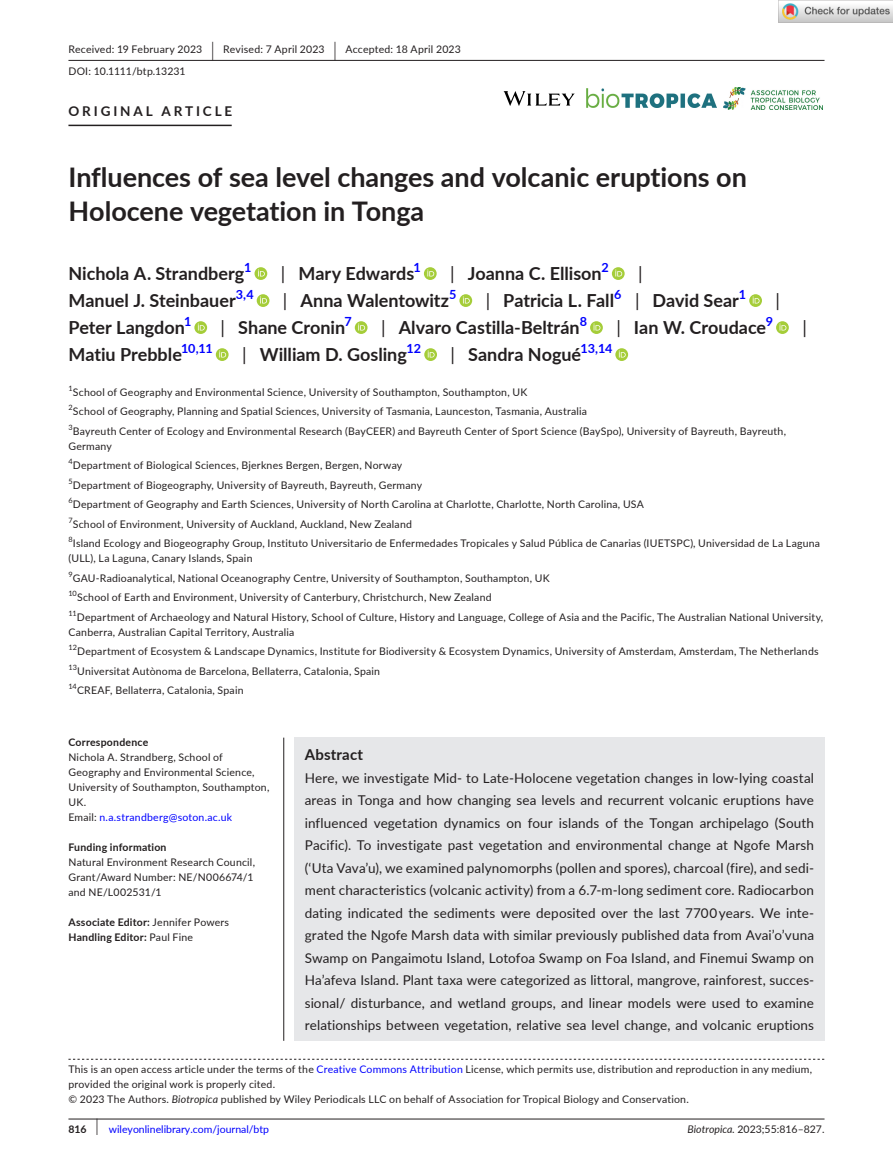
<style>
.page{position:relative;width:893px;height:1174px;background:#fff}
.page>*{position:absolute;margin:0;border:0;box-sizing:border-box;transform-origin:0 0}
.t1{font:700 27px/34.5px "Lato";color:#231f20}
.t2{font:700 18px "Lato";color:#231f20}
.t3{font:18px "Lato";color:#231f20}
.t4{font:700 15px "Lato";letter-spacing:.015em;color:#231f20}
.t5{font:13.5px/22.5px "Lato";letter-spacing:.01em;color:#231f20;text-align:justify}
.t6{font:700 13.5px "Lato";letter-spacing:.215em;color:#231f20}
.t7{font:700 12.6px "Lato";letter-spacing:-.015em;color:#00f}
.t8{font:10.5px/19.5px "Lato";letter-spacing:.02em;color:#231f20}
.t9{font:700 10.5px/15px "Lato";letter-spacing:.02em;color:#231f20}
.t10{font:10.5px "Lato";color:#00f}
.t11{font:10.5px "Lato";color:#231f20}
.t12{font:7.35px "Lato";color:#231f20}
.s1{font-size:19.65px}
.s2{font-weight:400}
.s3{color:#00f}
.s4{font-style:italic}
.s5{font-weight:700;color:#231f20}
.s6{font-size:17.4px;color:#231f20}
</style>
<div class="page">
<hr style="left:68px;top:1118px;width:756px;height:1px;background:#231f20">
<img style="left:586px;top:88px;width:130px;height:19px">
<img style="left:750px;top:90px;width:72px;height:19px">
<img style="left:723px;top:87px;width:23px;height:23px">
<svg style="left:504px;top:91px;width:71px;height:15px"></svg>
<hr style="left:68px;top:60px;width:756px;height:1px;background:#231f20">
<hr style="left:68px;top:125px;width:164px;height:1px;background:#231f20">
<svg style="left:254px;top:267px;width:13px;height:13px"></svg>
<svg style="left:258px;top:269px;width:7px;height:7px"></svg>
<svg style="left:424px;top:267px;width:13px;height:13px"></svg>
<svg style="left:427px;top:269px;width:7px;height:7px"></svg>
<svg style="left:612px;top:267px;width:13px;height:13px"></svg>
<svg style="left:615px;top:269px;width:7px;height:7px"></svg>
<svg style="left:257px;top:294px;width:12px;height:13px"></svg>
<svg style="left:260px;top:296px;width:7px;height:7px"></svg>
<svg style="left:459px;top:294px;width:13px;height:13px"></svg>
<svg style="left:463px;top:296px;width:7px;height:7px"></svg>
<svg style="left:749px;top:294px;width:13px;height:13px"></svg>
<svg style="left:753px;top:296px;width:7px;height:7px"></svg>
<svg style="left:194px;top:321px;width:13px;height:13px"></svg>
<svg style="left:198px;top:323px;width:7px;height:7px"></svg>
<svg style="left:355px;top:321px;width:13px;height:13px"></svg>
<svg style="left:358px;top:323px;width:7px;height:7px"></svg>
<svg style="left:590px;top:321px;width:13px;height:13px"></svg>
<svg style="left:593px;top:323px;width:7px;height:7px"></svg>
<svg style="left:776px;top:321px;width:13px;height:13px"></svg>
<svg style="left:779px;top:323px;width:7px;height:7px"></svg>
<svg style="left:216px;top:348px;width:13px;height:13px"></svg>
<svg style="left:219px;top:350px;width:7px;height:7px"></svg>
<svg style="left:424px;top:348px;width:13px;height:13px"></svg>
<svg style="left:428px;top:350px;width:7px;height:7px"></svg>
<svg style="left:615px;top:348px;width:13px;height:13px"></svg>
<svg style="left:619px;top:350px;width:7px;height:7px"></svg>
<svg style="left:68px;top:1058px;width:756px;height:1px"></svg>
<div style="left:294px;top:737px;width:530px;height:303px;background:#e6e7e9"></div>
<hr style="left:283px;top:737px;width:1px;height:303px;background:#231f20">
<img style="left:779px;top:0;width:114px;height:23px">
<p class="t8" style="left:68px;top:38px;width:394px;line-height:21.8px">Received: 19 February 2023 <span class="s1">|</span> Revised: 7 April 2023 <span class="s1">|</span> Accepted: 18 April 2023<br>DOI: 10.1111/btp.13231</p>
<p class="t6" style="left:68px;top:101px;width:165px">ORIGINAL ARTICLE</p>
<h1 class="t1" style="left:68px;top:159px;width:680px">Influences of sea level changes and volcanic eruptions on<br>Holocene vegetation in Tonga</h1>
<h2 class="t2" style="left:68px;top:260px;width:177px">Nichola A. Strandberg</h2>
<p class="t7" style="left:244px;top:258px;width:9px">1</p>
<h2 class="t2" style="left:281px;top:260px;width:135px"><span class="s2">|</span> Mary Edwards</h2>
<p class="t7" style="left:414px;top:258px;width:9px">1</p>
<h2 class="t2" style="left:450px;top:260px;width:153px"><span class="s2">|</span> Joanna C. Ellison</h2>
<p class="t7" style="left:602px;top:258px;width:9px">2</p>
<h2 class="t3" style="left:638px;top:260px;width:6px">|</h2>
<h2 class="t2" style="left:68px;top:287px;width:169px">Manuel J. Steinbauer</h2>
<p class="t7" style="left:236px;top:285px;width:19px">3,4</p>
<h2 class="t2" style="left:283px;top:287px;width:168px"><span class="s2">|</span> Anna Walentowitz</h2>
<p class="t7" style="left:449px;top:285px;width:9px">5</p>
<h2 class="t2" style="left:486px;top:287px;width:130px"><span class="s2">|</span> Patricia L. Fall</h2>
<p class="t7" style="left:614px;top:285px;width:9px">6</p>
<h2 class="t2" style="left:635px;top:287px;width:105px"><span class="s2">|</span> David Sear</h2>
<p class="t7" style="left:739px;top:285px;width:9px">1</p>
<h2 class="t3" style="left:775px;top:287px;width:6px">|</h2>
<h2 class="t2" style="left:68px;top:314px;width:118px">Peter Langdon</h2>
<p class="t7" style="left:184px;top:312px;width:9px">1</p>
<h2 class="t2" style="left:221px;top:314px;width:126px"><span class="s2">|</span> Shane Cronin</h2>
<p class="t7" style="left:344px;top:312px;width:9px">7</p>
<h2 class="t2" style="left:381px;top:314px;width:200px"><span class="s2">|</span> Alvaro Castilla-Beltrán</h2>
<p class="t7" style="left:580px;top:312px;width:9px">8</p>
<h2 class="t2" style="left:616px;top:314px;width:151px"><span class="s2">|</span> Ian W. Croudace</h2>
<p class="t7" style="left:766px;top:312px;width:9px">9</p>
<h2 class="t3" style="left:802px;top:314px;width:6px">|</h2>
<h2 class="t2" style="left:68px;top:341px;width:115px">Matiu Prebble</h2>
<p class="t7" style="left:181px;top:339px;width:33px">10,11</p>
<h2 class="t2" style="left:242px;top:341px;width:166px"><span class="s2">|</span> William D. Gosling</h2>
<p class="t7" style="left:407px;top:339px;width:16px">12</p>
<h2 class="t2" style="left:450px;top:341px;width:132px"><span class="s2">|</span> Sandra Nogué</h2>
<p class="t7" style="left:580px;top:339px;width:33px">13,14</p>
<p class="t12" style="left:68px;top:383px;width:6px">1</p>
<p class="t8" style="left:68px;top:381px;width:719px;text-indent:4px">School of Geography and Environmental Science, University of Southampton, Southampton, UK<br><sup>2</sup>School of Geography, Planning and Spatial Sciences, University of Tasmania, Launceston, Tasmania, Australia<br><sup>3</sup>Bayreuth Center of Ecology and Environmental Research (BayCEER) and Bayreuth Center of Sport Science (BaySpo), University of Bayreuth, Bayreuth,</p>
<p class="t8" style="left:68px;top:435px;width:753px">Germany<br><sup>4</sup>Department of Biological Sciences, Bjerknes Bergen, Bergen, Norway<br><sup>5</sup>Department of Biogeography, University of Bayreuth, Bayreuth, Germany<br><sup>6</sup>Department of Geography and Earth Sciences, University of North Carolina at Charlotte, Charlotte, North Carolina, USA<br><sup>7</sup>School of Environment, University of Auckland, Auckland, New Zealand<br><sup>8</sup>Island Ecology and Biogeography Group, Instituto Universitario de Enfermedades Tropicales y Salud Pública de Canarias (IUETSPC), Universidad de La Laguna</p>
<p class="t8" style="left:68px;top:548px;width:756px">(ULL), La Laguna, Canary Islands, Spain<br><sup>9</sup>GAU-Radioanalytical, National Oceanography Centre, University of Southampton, Southampton, UK<br><sup>10</sup>School of Earth and Environment, University of Canterbury, Christchurch, New Zealand<br><sup>11</sup>Department of Archaeology and Natural History, School of Culture, History and Language, College of Asia and the Pacific, The Australian National University,</p>
<p class="t8" style="left:68px;top:621px;width:752px">Canberra, Australian Capital Territory, Australia<br><sup>12</sup>Department of Ecosystem &amp; Landscape Dynamics, Institute for Biodiversity &amp; Ecosystem Dynamics, University of Amsterdam, Amsterdam, The Netherlands <sup>13</sup>Universitat Autònoma de Barcelona, Bellaterra, Catalonia, Spain<br><sup>14</sup>CREAF, Bellaterra, Catalonia, Spain</p>
<p class="t9" style="left:68px;top:734px;width:81px">Correspondence</p>
<p class="t8" style="left:68px;top:749px;width:202px;line-height:15px">Nichola A. Strandberg, School of<br>Geography and Environmental Science,<br>University of Southampton, Southampton,<br>UK.<br>Email: <span class="s3">n.a.strandberg@soton.ac.uk</span></p>
<p class="t9" style="left:68px;top:839px;width:100px">Funding information</p>
<p class="t8" style="left:68px;top:854px;width:188px;line-height:15px">Natural Environment Research Council,<br>Grant/Award Number: NE/N006674/1 and NE/L002531/1</p>
<p class="t9" style="left:68px;top:914px;width:162px">Associate Editor: <span class="s2">Jennifer Powers<br></span>Handling Editor: <span class="s2">Paul Fine</span></p>
<h3 class="t4" style="left:305px;top:743px;width:60px">Abstract</h3>
<p class="t5" style="left:305px;top:766px;width:511px">Here, we investigate Mid- to Late-Holocene vegetation changes in low-lying coastal areas in Tonga and how changing sea levels and recurrent volcanic eruptions have influenced vegetation dynamics on four islands of the Tongan archipelago (South Pacific). To investigate past vegetation and environmental change at Ngofe Marsh (‘Uta Vava’u), we examined palynomorphs (pollen and spores), charcoal (fire), and sedi&shy;ment characteristics (volcanic activity) from a 6.7-m-long sediment core. Radiocarbon dating indicated the sediments were deposited over the last 7700 years. We inte&shy;grated the Ngofe Marsh data with similar previously published data from Avai’o’vuna Swamp on Pangaimotu Island, Lotofoa Swamp on Foa Island, and Finemui Swamp on Ha’afeva Island. Plant taxa were categorized as littoral, mangrove, rainforest, succes&shy;sional/ disturbance, and wetland groups, and linear models were used to examine relationships between vegetation, relative sea level change, and volcanic eruptions</p>
<p class="t8" style="left:68px;top:1061px;width:745px;line-height:15px">This is an open access article under the terms of the <span class="s3">Creative Commons Attribution</span> License, which permits use, distribution and reproduction in any medium, provided the original work is properly cited.<br>© 2023 The Authors. <span class="s4">Biotropica</span> published by Wiley Periodicals LLC on behalf of Association for Tropical Biology and Conservation.</p>
<p class="t10" style="left:68px;top:1121px;width:202px"><span class="s5">816</span> <span class="s6">|</span> wileyonlinelibrary.com/journal/btp</p>
<p class="t11" style="left:687px;top:1121px;width:138px"><span class="s4">Biotropica.</span> 2023;55:816–827.</p>
</div>
